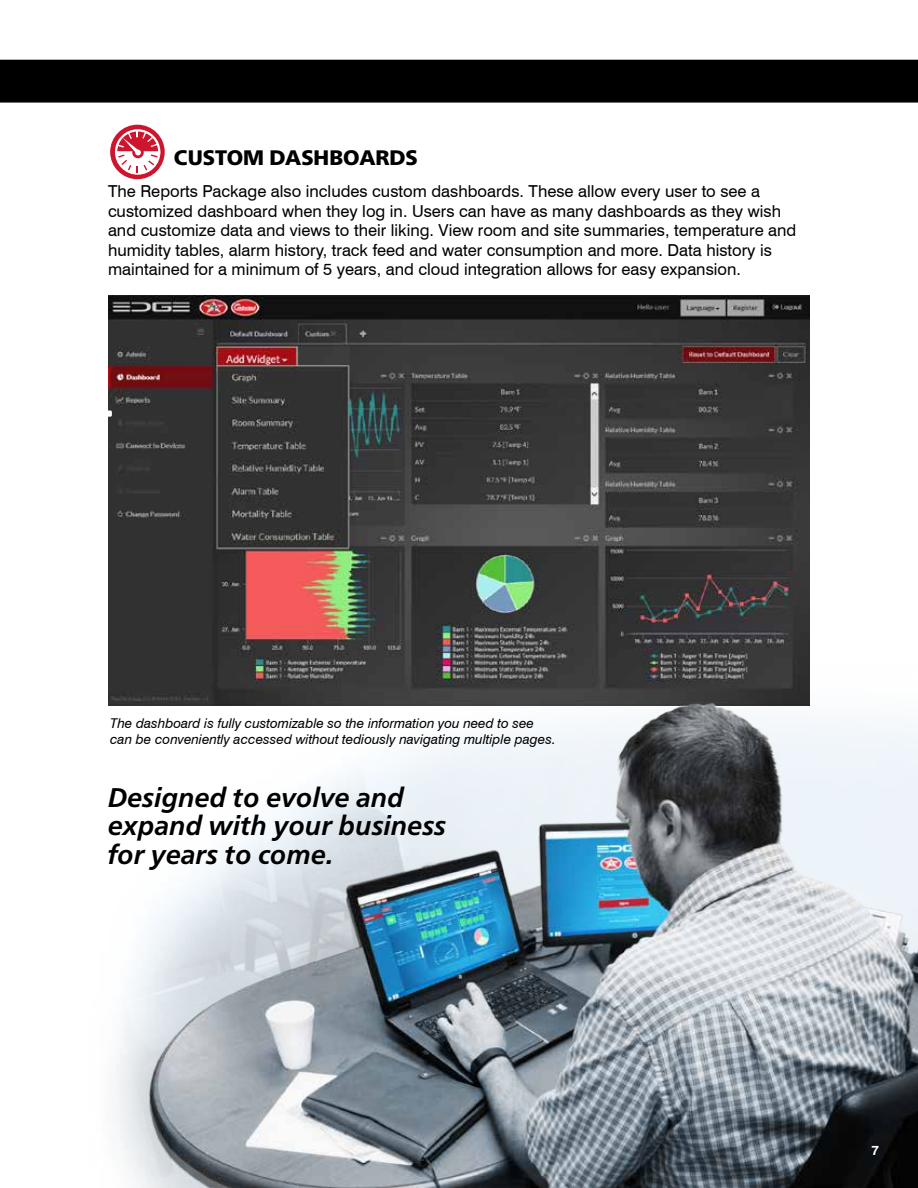
<style>
.page{position:relative;width:918px;height:1188px;background:#fff}
.page>*{position:absolute;margin:0;border:0;box-sizing:border-box;transform-origin:0 0}
.t1{font:italic 700 27px/28.5px "Frutiger Neue LTW1 G";color:#000}
.t2{font:900 21px "Frutiger Neue LTW1 G";color:#000}
.t3{font:16.5px/19.5px "Swiss 721 BT";color:#000}
.t4{font:italic 13.5px/16.5px "Swiss 721 BT";color:#000}
.t5{font:700 13.5px "Swiss 721 BT";color:#fff}
</style>
<div class="page">
<div style="left:0;top:60px;width:918px;height:43px;background:#000"></div>
<div style="left:110px;top:125px;width:55px;height:54px;background:#cd152d;border-radius:50%"></div>
<div style="left:115px;top:129px;width:45px;height:46px;border:2px solid #fff;border-radius:50%"></div>
<hr style="left:137px;top:130px;width:1px;height:42px;background:#fff">
<svg style="left:116px;top:131px;width:44px;height:43px"></svg>
<img style="left:108px;top:705px;width:33px;height:483px">
<img style="left:108px;top:295px;width:702px;height:410px">
<div style="left:76px;top:411px;width:36px;height:6px;background:#fff"></div>
<img style="left:141px;top:649px;width:777px;height:539px">
<p class="t2" style="left:174px;top:145px;width:245px">CUSTOM DASHBOARDS</p>
<p class="t3" style="left:108px;top:181px;width:690px">The Reports Package also includes custom dashboards. These allow every user to see a customized dashboard when they log in. Users can have as many dashboards as they wish and customize data and views to their liking. View room and site summaries, temperature and humidity tables, alarm history, track feed and water consumption and more. Data history is maintained for a minimum of 5 years, and cloud integration allows for easy expansion.</p>
<p class="t4" style="left:110px;top:714px;width:447px">The dashboard is fully customizable so the information you need to see can be conveniently accessed without tediously navigating multiple pages.</p>
<h1 class="t1" style="left:108px;top:783px;width:340px">Designed to evolve and expand with your business for years to come.</h1>
<p class="t5" style="left:871px;top:1141px;width:9px">7</p>
</div>
